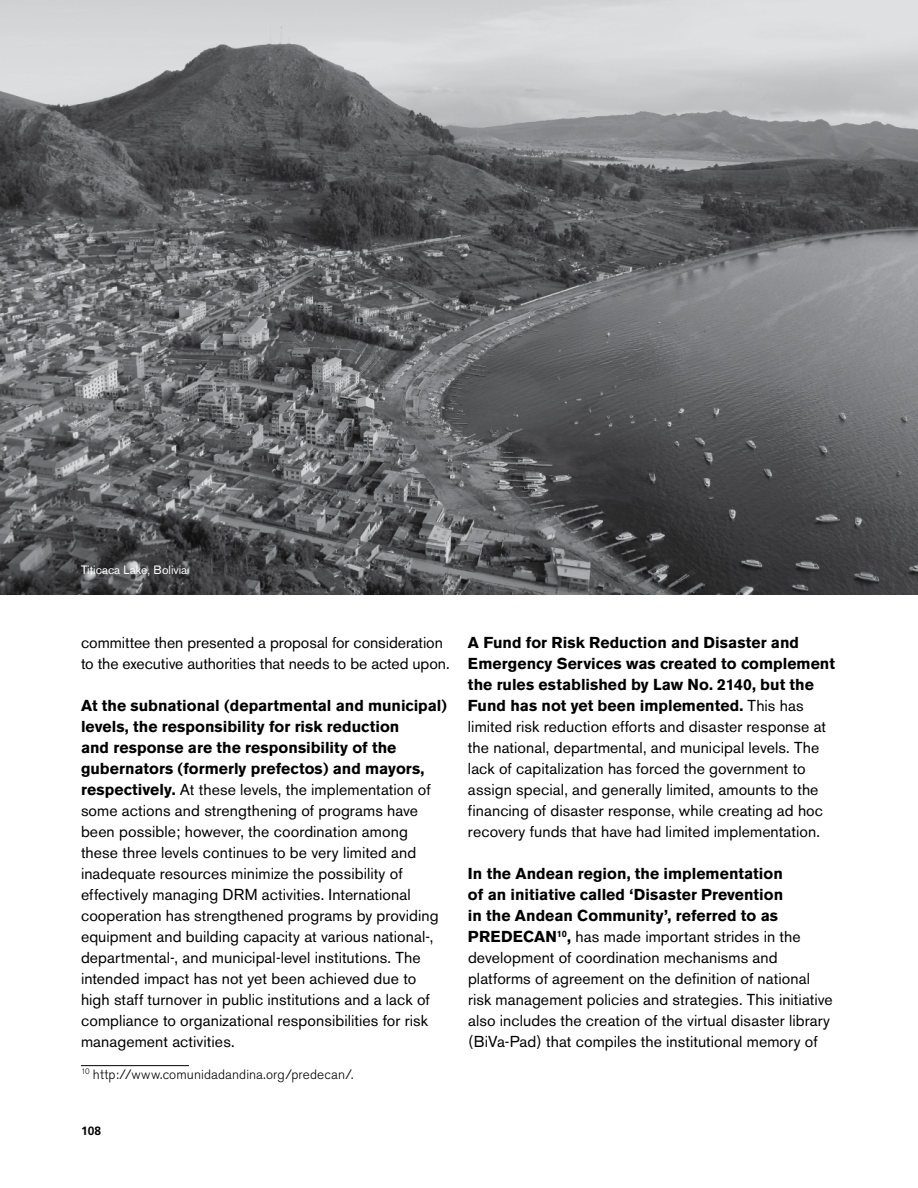
<style>
.page{position:relative;width:918px;height:1188px;background:#fff}
.page>*{position:absolute;margin:0;border:0;box-sizing:border-box;transform-origin:0 0}
.t1{font:15.75px/21px "Akzidenz Grotesk BE";letter-spacing:.005em;color:#000}
.t2{font:300 13.5px "Akzidenz Grotesk BE";letter-spacing:.01em;color:#000}
.t3{font:12px "Akzidenz Grotesk BE";color:#fff}
.t4{font:700 12px "Frutiger";color:#000}
.s1{font-weight:700}
</style>
<div class="page">
<hr style="left:81px;top:1065px;width:108px;height:1px;background:#000">
<img style="left:0;top:0;width:918px;height:595px">
<p class="t3" style="left:81px;top:562px;width:108px">Titicaca Lake, Bolivia</p>
<p class="t1" style="left:81px;top:632px;width:370px">committee then presented a proposal for consideration to the executive authorities that needs to be acted upon.</p>
<p class="t1" style="left:81px;top:695px;width:368px"><span class="s1">At the subnational (departmental and municipal) levels, the responsibility for risk reduction<br>and response are the responsibility of the gubernators (formerly prefectos) and mayors, respectively.</span> At these levels, the implementation of some actions and strengthening of programs have been possible; however, the coordination among these three levels continues to be very limited and inadequate resources minimize the possibility of effectively managing DRM activities. International cooperation has strengthened programs by providing equipment and building capacity at various national-, departmental-, and municipal-level institutions. The intended impact has not yet been achieved due to high staff turnover in public institutions and a lack of compliance to organizational responsibilities for risk management activities.</p>
<p class="t2" style="left:81px;top:1067px;width:274px"><sup>10</sup> http://www.comunidadandina.org/predecan/.</p>
<p class="t4" style="left:81px;top:1123px;width:22px">108</p>
<p class="t1" style="left:468px;top:632px;width:369px"><span class="s1">A Fund for Risk Reduction and Disaster and Emergency Services was created to complement the rules established by Law No. 2140, but the Fund has not yet been implemented.</span> This has limited risk reduction efforts and disaster response at the national, departmental, and municipal levels. The lack of capitalization has forced the government to assign special, and generally limited, amounts to the financing of disaster response, while creating ad hoc recovery funds that have had limited implementation.</p>
<p class="t1" style="left:468px;top:863px;width:366px"><span class="s1">In the Andean region, the implementation<br>of an initiative called ‘Disaster Prevention<br>in the Andean Community’, referred to as PREDECAN</span><sup>10</sup><span class="s1">,</span> has made important strides in the development of coordination mechanisms and platforms of agreement on the definition of national risk management policies and strategies. This initiative also includes the creation of the virtual disaster library (BiVa-Pad) that compiles the institutional memory of</p>
</div>
